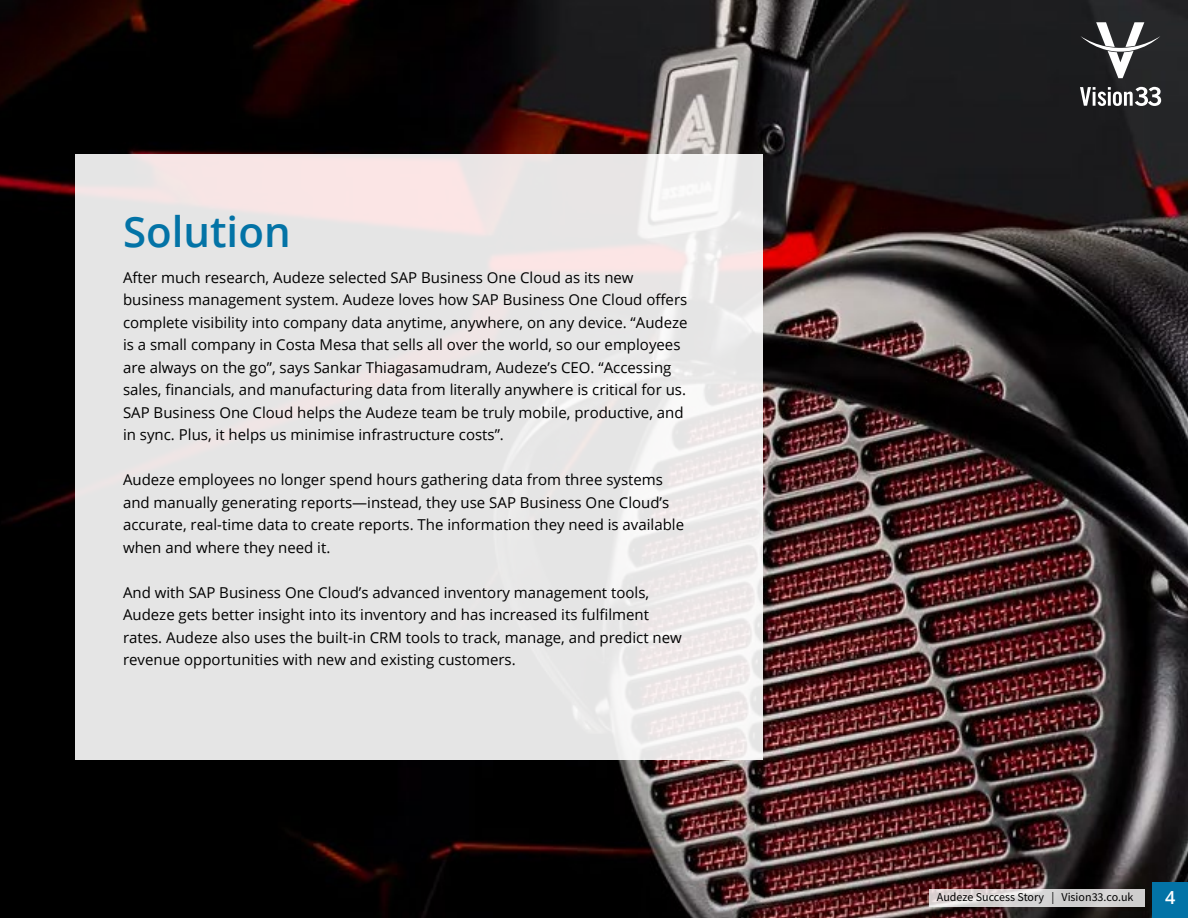
<style>
.page{position:relative;width:1188px;height:918px;background:#fff}
.page>*{position:absolute;margin:0;border:0;box-sizing:border-box;transform-origin:0 0}
.t1{font:600 42px "Open Sans";color:#0373a6}
.t2{font:600 18px "Open Sans";color:#fff}
.t3{font:15px/22.5px "Open Sans";color:#000}
.t4{font:12px "Source Sans Pro";color:#000}
</style>
<div class="page">
<img style="left:0;top:0;width:1188px;height:918px">
<svg style="left:75px;top:154px;width:687px;height:606px;background:#e8e6e6"></svg>
<svg style="left:1080px;top:22px;width:80px;height:56px"></svg>
<svg style="left:1080px;top:87px;width:81px;height:19px"></svg>
<div style="left:1152px;top:882px;width:36px;height:36px;background:#0373a6"></div>
<svg style="left:929px;top:889px;width:216px;height:18px;background:#d8d5d5"></svg>
<h1 class="t1" style="left:123px;top:203px;width:169px">Solution</h1>
<p class="t3" style="left:123px;top:266px;width:566px">After much research, Audeze selected SAP Business One Cloud as its new business management system. Audeze loves how SAP Business One Cloud offers complete visibility into company data anytime, anywhere, on any device. “Audeze is a small company in Costa Mesa that sells all over the world, so our employees are always on the go”, says Sankar Thiagasamudram, Audeze’s CEO. “Accessing sales, financials, and manufacturing data from literally anywhere is critical for us.<br>SAP Business One Cloud helps the Audeze team be truly mobile, productive, and in sync. Plus, it helps us minimise infrastructure costs”.</p>
<p class="t3" style="left:123px;top:468px;width:563px">Audeze employees no longer spend hours gathering data from three systems and manually generating reports—instead, they use SAP Business One Cloud’s accurate, real-time data to create reports. The information they need is available when and where they need it.</p>
<p class="t3" style="left:123px;top:581px;width:560px">And with SAP Business One Cloud’s advanced inventory management tools, Audeze gets better insight into its inventory and has increased its fulfilment rates. Audeze also uses the built-in CRM tools to track, manage, and predict new revenue opportunities with new and existing customers.</p>
<p class="t4" style="left:937px;top:889px;width:198px">Audeze Success Story | Vision33.co.uk</p>
<p class="t2" style="left:1165px;top:885px;width:12px">4</p>
</div>
